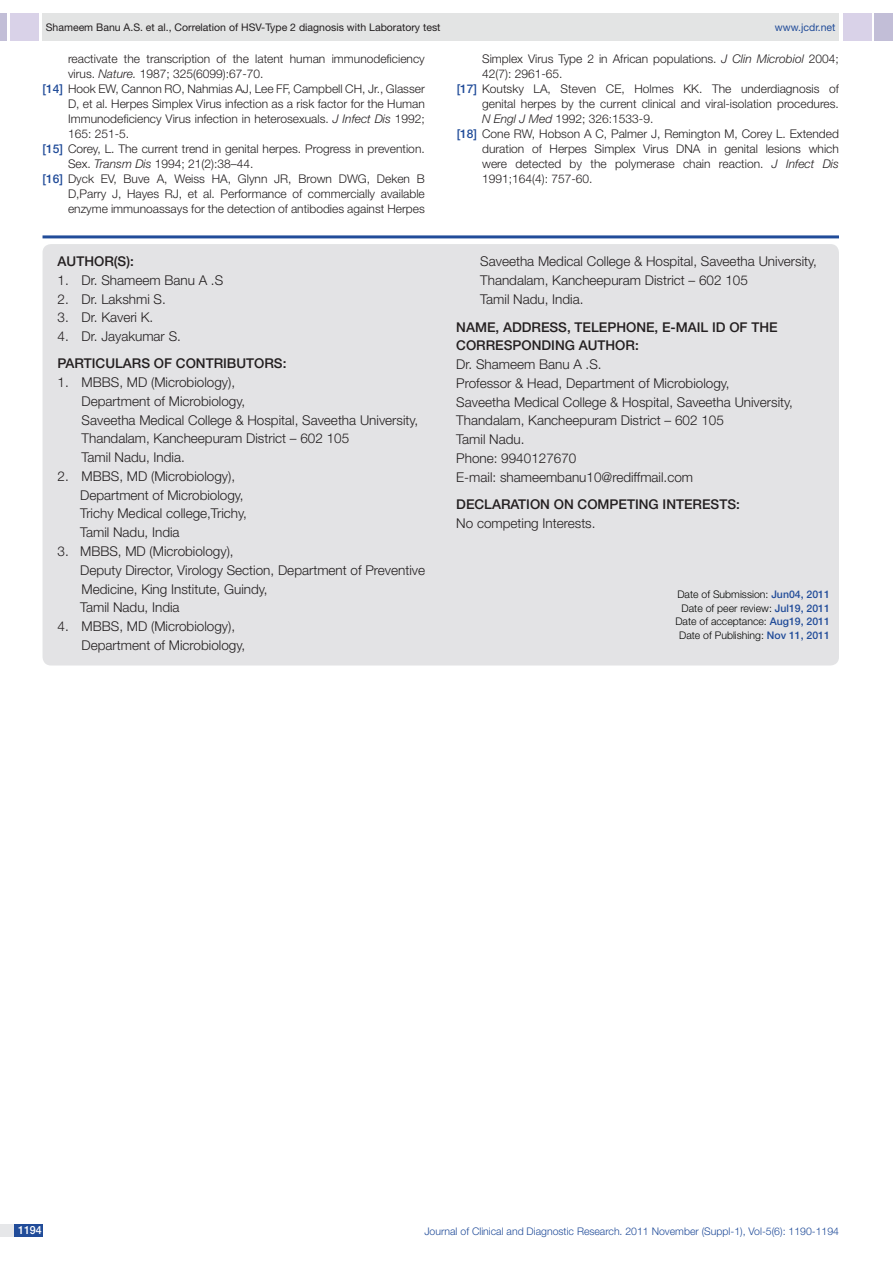
<style>
.page{position:relative;width:893px;height:1263px;background:#fff}
.page>*{position:absolute;margin:0;border:0;box-sizing:border-box;transform-origin:0 0}
.t1{font:300 13.5px/18.8px "Helvetica Neue";color:#231f20}
.t2{font:500 13.5px "Helvetica Neue";color:#231f20}
.t3{font:300 12px "Helvetica Neue";color:#231f20}
.t4{font:500 11.25px "Helvetica Neue";color:#fff;scale:.95 1}
.t5{font:300 10.5px/13.5px "Helvetica Neue";color:#040503;text-align:center}
.t6{font:300 10.5px "Helvetica Neue";color:#214c99}
.t7{font:10.5px "Helvetica Neue";color:#231f20}
.t8{font:10.5px "Helvetica Neue";color:#214c99}
.s1{font-style:italic}
.s2{font-weight:500;color:#214c99}
</style>
<div class="page">
<div style="left:0;top:13px;width:7px;height:28px;background:#c2bed7"></div>
<div style="left:10px;top:13px;width:29px;height:28px;background:#d9d2e8"></div>
<div style="left:43px;top:13px;width:796px;height:28px;background:#e3e4e4"></div>
<div style="left:875px;top:13px;width:18px;height:28px;background:#c2bed7"></div>
<div style="left:843px;top:13px;width:29px;height:28px;background:#d9d2e8"></div>
<div style="left:0;top:1224px;width:43px;height:13px;background:#e6e7e9"></div>
<div style="left:14px;top:1224px;width:29px;height:13px;background:#214c99"></div>
<hr style="left:43px;top:235px;width:796px;height:3px;background:#214c99">
<div style="left:43px;top:244px;width:796px;height:421px;background:#e3e3e5;border-radius:9px"></div>
<p class="t7" style="left:46px;top:21px;width:396px">Shameem Banu A.S. et al., Correlation of HSV-Type 2 diagnosis with Laboratory test</p>
<p class="t8" style="left:775px;top:21px;width:62px">www.jcdr.net</p>
<p class="t3" style="left:68px;top:52px;width:358px">reactivate the transcription of the latent human immunodeficiency</p>
<p class="t3" style="left:68px;top:67px;width:197px">virus. <span class="s1">Nature.</span> 1987; 325(6099):67-70.</p>
<p class="t3" style="left:43px;top:82px;width:384px"><span class="s2">[14]</span> Hook EW, Cannon RO, Nahmias AJ, Lee FF, Campbell CH, Jr., Glasser</p>
<p class="t3" style="left:68px;top:97px;width:358px">D, et al. Herpes Simplex Virus infection as a risk factor for the Human</p>
<p class="t3" style="left:68px;top:112px;width:358px">Immunodeficiency Virus infection in heterosexuals. <span class="s1">J Infect Dis</span> 1992;</p>
<p class="t3" style="left:68px;top:127px;width:63px">165: 251-5.</p>
<p class="t3" style="left:43px;top:142px;width:384px"><span class="s2">[15]</span> Corey, L. The current trend in genital herpes. Progress in prevention.</p>
<p class="t3" style="left:68px;top:157px;width:187px">Sex. <span class="s1">Transm Dis</span> 1994; 21(2):38–44.</p>
<p class="t3" style="left:43px;top:172px;width:384px"><span class="s2">[16]</span> Dyck EV, Buve A, Weiss HA, Glynn JR, Brown DWG, Deken B</p>
<p class="t3" style="left:68px;top:187px;width:358px">D,Parry J, Hayes RJ, et al. Performance of commercially available</p>
<p class="t3" style="left:68px;top:202px;width:358px">enzyme immunoassays for the detection of antibodies against Herpes</p>
<p class="t2" style="left:58px;top:253px;width:78px">AUTHOR(S):</p>
<p class="t1" style="left:58px;top:270px;width:167px">1. Dr. Shameem Banu A .S</p>
<p class="t1" style="left:58px;top:289px;width:110px">2. Dr. Lakshmi S.</p>
<p class="t1" style="left:58px;top:308px;width:97px">3. Dr. Kaveri K.</p>
<p class="t1" style="left:58px;top:327px;width:125px">4. Dr. Jayakumar S.</p>
<p class="t2" style="left:58px;top:356px;width:58px">PARTICULAR</p>
<p class="t2" style="left:141px;top:356px;width:81px">S OF CONTRIBU</p>
<p class="t2" style="left:246px;top:356px;width:42px">TORS:</p>
<p class="t1" style="left:82px;top:373px;width:338px;text-indent:-24px">1. MBBS, MD (Microbiology),<br>Department of Microbiology,<br>Saveetha Medical College &amp; Hospital, Saveetha University, Thandalam, Kancheepuram District – 602 105<br>Tamil Nadu, India.</p>
<p class="t1" style="left:80px;top:466px;width:168px;text-indent:-23px">2. MBBS, MD (Microbiology),<br>Department of Microbiology,<br>Trichy Medical college,Trichy,<br>Tamil Nadu, India</p>
<p class="t1" style="left:80px;top:541px;width:346px;text-indent:-23px">3. MBBS, MD (Microbiology),<br>Deputy Director, Virology Section, Department of Preventive Medicine, King Institute, Guindy,<br>Tamil Nadu, India</p>
<p class="t1" style="left:82px;top:616px;width:165px;text-indent:-24px">4. MBBS, MD (Microbiology),<br>Department of Microbiology,</p>
<p class="t3" style="left:482px;top:52px;width:358px">Simplex Virus Type 2 in African populations. <span class="s1">J Clin Microbiol</span> 2004;</p>
<p class="t3" style="left:482px;top:67px;width:82px">42(7): 2961-65.</p>
<p class="t3" style="left:457px;top:82px;width:384px"><span class="s2">[17]</span> Koutsky LA, Steven CE, Holmes KK. The underdiagnosis of</p>
<p class="t3" style="left:482px;top:97px;width:358px">genital herpes by the current clinical and viral-isolation procedures.</p>
<p class="t3" style="left:482px;top:112px;width:173px"><span class="s1">N Engl J Med</span> 1992; 326:1533-9.</p>
<p class="t3" style="left:457px;top:127px;width:384px"><span class="s2">[18]</span> Cone RW, Hobson A C, Palmer J, Remington M, Corey L. Extended</p>
<p class="t3" style="left:482px;top:142px;width:358px">duration of Herpes Simplex Virus DNA in genital lesions which</p>
<p class="t3" style="left:482px;top:157px;width:358px">were detected by the polymerase chain reaction. <span class="s1">J Infect Dis</span></p>
<p class="t3" style="left:482px;top:172px;width:112px">1991;164(4): 757-60.</p>
<p class="t1" style="left:480px;top:252px;width:338px">Saveetha Medical College &amp; Hospital, Saveetha University,<br>Thandalam, Kancheepuram District – 602 105<br>Tamil Nadu, India.</p>
<p class="t2" style="left:456px;top:319px;width:11px">NAME</p>
<p class="t2" style="left:496px;top:319px;width:96px">, ADDRESS, TELE</p>
<p class="t2" style="left:607px;top:319px;width:78px">PHONE, E-MAIL</p>
<p class="t2" style="left:712px;top:319px;width:57px">ID OF THE</p>
<p class="t2" style="left:456px;top:337px;width:30px">CORRE</p>
<p class="t2" style="left:504px;top:337px;width:137px">SPONDING AUTHOR:</p>
<p class="t1" style="left:456px;top:355px;width:338px">Dr. Shameem Banu A .S.<br>Professor &amp; Head, Department of Microbiology,<br>Saveetha Medical College &amp; Hospital, Saveetha University, Thandalam, Kancheepuram District – 602 105<br>Tamil Nadu.<br>Phone: 9940127670<br>E-mail: shameembanu10@rediffmail.com</p>
<p class="t2" style="left:456px;top:496px;width:38px">DECLARA</p>
<p class="t2" style="left:518px;top:496px;width:176px">TION ON COMPETING INTERE</p>
<p class="t2" style="left:711px;top:496px;width:31px">STS:</p>
<p class="t1" style="left:456px;top:513px;width:141px">No competing Interests.</p>
<p class="t5" style="left:675px;top:587px;width:156px">Date of Submission: <span class="s2">Jun04, 2011<br></span>Date of peer review: <span class="s2">Jul19, 2011<br></span>Date of acceptance: <span class="s2">Aug19, 2011<br></span>Date of Publishing: <span class="s2">Nov 11, 2011</span></p>
<p class="t4" style="left:18px;top:1223px;width:27px">1194</p>
<p class="t6" style="left:424px;top:1225px;width:416px">Journal of Clinical and Diagnostic Research. 2011 November (Suppl-1), Vol-5(6): 1190-1194</p>
</div>
